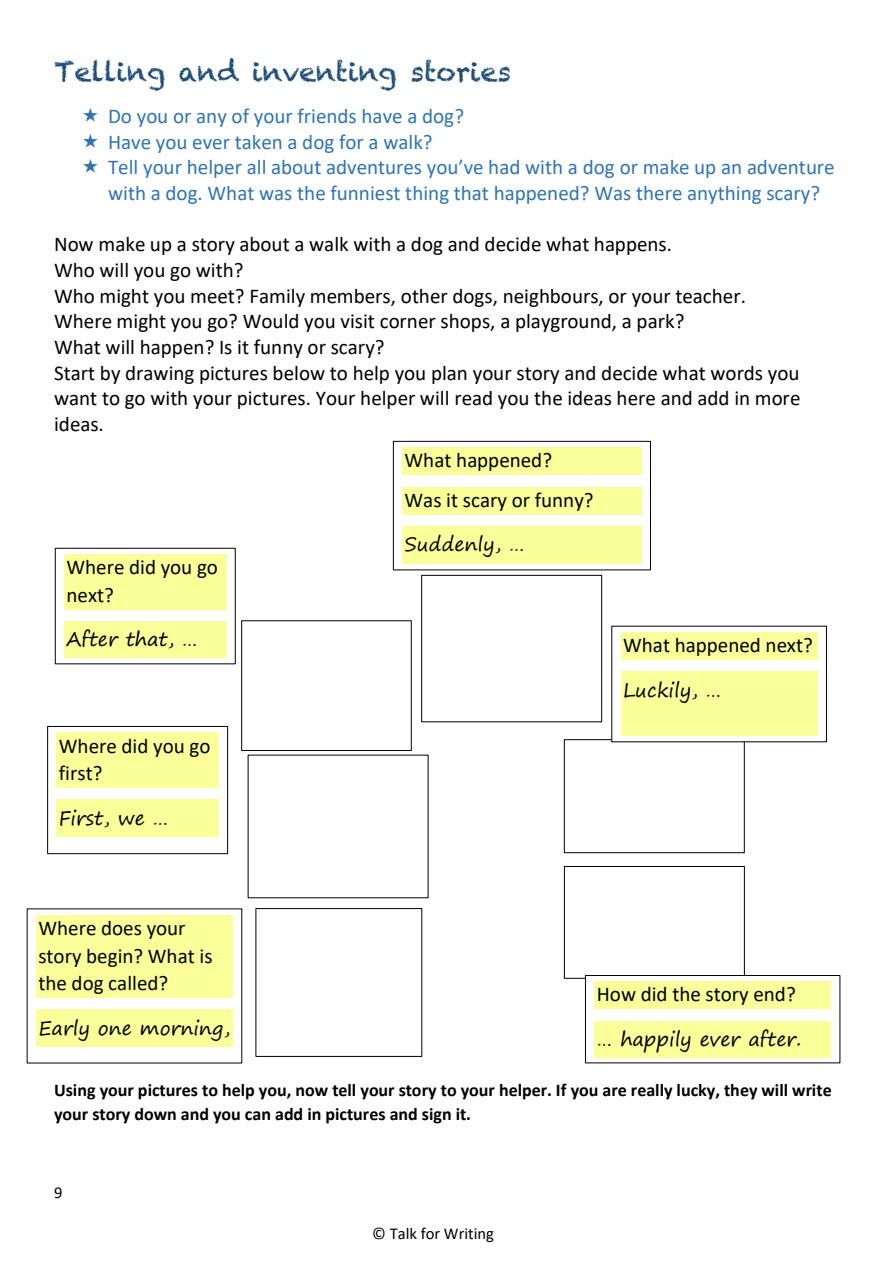
<style>
.page{position:relative;width:893px;height:1263px;background:#fff}
.page>*{position:absolute;margin:0;border:0;box-sizing:border-box;transform-origin:0 0}
.t1{font:27px "Chalkduster";color:#1f4e79}
.t2{font:21px/27.6px "Calibri";color:#000}
.t3{font:21px/25.5px "Calibri";color:#2e74b5}
.t4{font:19.5px "Segoe Print";color:#000}
.t5{font:700 18px/23.7px "Calibri";color:#000}
.t6{font:16.5px "Calibri";color:#000}
</style>
<div class="page">
<div style="left:256px;top:908px;width:166px;height:149px;border:1px solid #000"></div>
<div style="left:564px;top:739px;width:181px;height:114px;border:1px solid #000"></div>
<div style="left:421px;top:575px;width:181px;height:147px;border:1px solid #000"></div>
<div style="left:564px;top:866px;width:181px;height:113px;border:1px solid #000"></div>
<div style="left:241px;top:620px;width:171px;height:131px;border:1px solid #000"></div>
<div style="left:55px;top:548px;width:181px;height:116px;border:1px solid #000"></div>
<div style="left:64px;top:554px;width:162px;height:28px;background:#faff9a"></div>
<div style="left:64px;top:582px;width:162px;height:27px;background:#faff9a"></div>
<div style="left:64px;top:621px;width:162px;height:37px;background:#faff9a"></div>
<div style="left:393px;top:441px;width:258px;height:129px;border:1px solid #000"></div>
<div style="left:402px;top:447px;width:239px;height:28px;background:#faff9a"></div>
<div style="left:402px;top:487px;width:239px;height:27px;background:#faff9a"></div>
<div style="left:402px;top:526px;width:239px;height:38px;background:#faff9a"></div>
<div style="left:612px;top:626px;width:214px;height:116px;background:#fff"></div>
<div style="left:621px;top:632px;width:197px;height:28px;background:#faff9a"></div>
<div style="left:621px;top:672px;width:197px;height:64px;background:#faff9a"></div>
<div style="left:585px;top:975px;width:255px;height:88px;background:#fff"></div>
<div style="left:585px;top:975px;width:255px;height:88px;border:1px solid #000"></div>
<div style="left:595px;top:981px;width:236px;height:28px;background:#faff9a"></div>
<div style="left:595px;top:1021px;width:236px;height:36px;background:#faff9a"></div>
<div style="left:36px;top:915px;width:197px;height:27px;background:#faff9a"></div>
<div style="left:36px;top:942px;width:197px;height:28px;background:#faff9a"></div>
<div style="left:36px;top:970px;width:197px;height:28px;background:#faff9a"></div>
<div style="left:36px;top:1010px;width:197px;height:37px;background:#faff9a"></div>
<div style="left:47px;top:726px;width:181px;height:128px;border:1px solid #000"></div>
<div style="left:57px;top:732px;width:162px;height:28px;background:#faff9a"></div>
<div style="left:57px;top:760px;width:162px;height:28px;background:#faff9a"></div>
<div style="left:57px;top:800px;width:162px;height:37px;background:#faff9a"></div>
<p class="t1" style="left:54px;top:54px;width:459px">Telling and inventing stories</p>
<p class="t3" style="left:108px;top:105px;width:358px">Do you or any of your friends have a dog?</p>
<p class="t3" style="left:108px;top:131px;width:326px">Have you ever taken a dog for a walk?</p>
<p class="t3" style="left:108px;top:156px;width:728px">Tell your helper all about adventures you’ve had with a dog or make up an adventure with a dog. What was the funniest thing that happened? Was there anything scary?</p>
<p class="t2" style="left:54px;top:232px;width:619px">Now make up a story about a walk with a dog and decide what happens.</p>
<p class="t2" style="left:54px;top:258px;width:191px">Who will you go with?</p>
<p class="t2" style="left:54px;top:285px;width:694px;line-height:25.5px">Who might you meet? Family members, other dogs, neighbours, or your teacher.<br>Where might you go? Would you visit corner shops, a playground, a park?</p>
<p class="t2" style="left:54px;top:335px;width:332px">What will happen? Is it funny or scary?</p>
<p class="t2" style="left:54px;top:361px;width:748px;line-height:25.7px;text-align:justify">Start by drawing pictures below to help you plan your story and decide what words you want to go with your pictures. Your helper will read you the ideas here and add in more ideas.</p>
<p class="t2" style="left:66px;top:555px;width:153px">Where did you go next?</p>
<p class="t4" style="left:66px;top:622px;width:133px">After that, …</p>
<p class="t2" style="left:59px;top:734px;width:153px">Where did you go first?</p>
<p class="t4" style="left:59px;top:800px;width:111px">First, we …</p>
<p class="t2" style="left:38px;top:916px;width:176px">Where does your story begin? What is the dog called?</p>
<p class="t4" style="left:38px;top:1010px;width:193px">Early one morning,</p>
<p class="t2" style="left:405px;top:448px;width:149px">What happened?</p>
<p class="t2" style="left:405px;top:488px;width:190px">Was it scary or funny?</p>
<p class="t4" style="left:405px;top:527px;width:122px">Suddenly, …</p>
<p class="t2" style="left:623px;top:633px;width:191px">What happened next?</p>
<p class="t4" style="left:623px;top:672px;width:100px">Luckily, …</p>
<p class="t2" style="left:597px;top:982px;width:200px">How did the story end?</p>
<p class="t4" style="left:597px;top:1022px;width:206px">… happily ever after.</p>
<p class="t5" style="left:54px;top:1080px;width:779px">Using your pictures to help you, now tell your story to your helper. If you are really lucky, they will write your story down and you can add in pictures and sign it.</p>
<p class="t6" style="left:54px;top:1186px;width:10px">9</p>
<p class="t6" style="left:372px;top:1226px;width:123px">© Talk for Writing</p>
</div>
